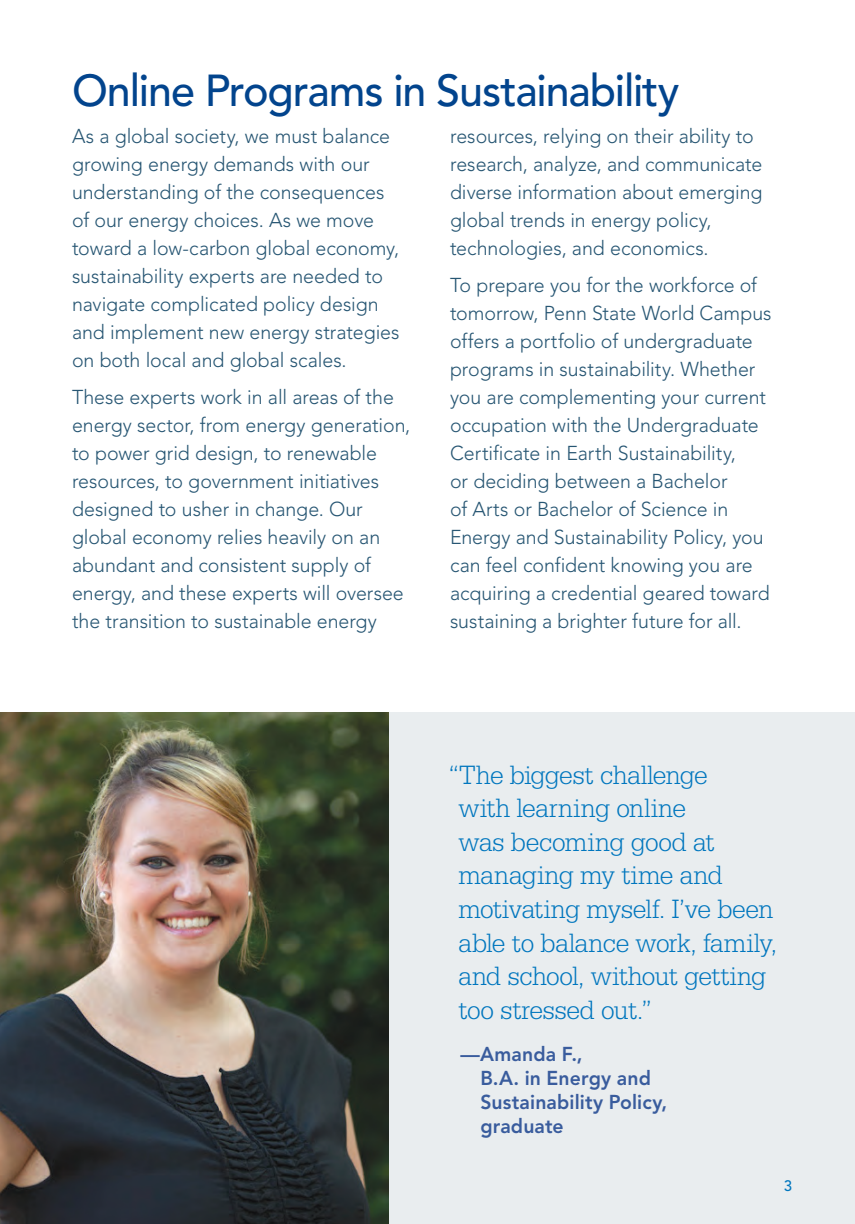
<style>
.page{position:relative;width:855px;height:1224px;background:#fff}
.page>*{position:absolute;margin:0;border:0;box-sizing:border-box;transform-origin:0 0}
.t1{font:500 44.4px "Avenir LT Std";letter-spacing:-.025em;color:#02448d}
.t2{font:300 28px/33.6px "Serifa Std";letter-spacing:-.015em;color:#0076be}
.t3{font:300 20px/28px "Avenir LT Std";letter-spacing:-.005em;color:#275673}
.t4{font:800 20px/24px "Avenir LT Std";letter-spacing:.005em;color:#395c9d}
.t5{font:500 15px "Avenir LT Std";color:#0076be}
</style>
<div class="page">
<div style="left:0;top:713px;width:855px;height:511px;background:#e9edef"></div>
<img style="left:0;top:713px;width:388px;height:511px">
<h1 class="t1" style="left:72px;top:65px;width:609px">Online Programs in Sustainability</h1>
<p class="t3" style="left:72px;top:122px;width:329px">As a global society, we must balance growing energy demands with our understanding of the consequences of our energy choices. As we move toward a low-carbon global economy, sustainability experts are needed to navigate complicated policy design and implement new energy strategies on both local and global scales.</p>
<p class="t3" style="left:72px;top:383px;width:340px">These experts work in all areas of the energy sector, from energy generation, to power grid design, to renewable resources, to government initiatives designed to usher in change. Our global economy relies heavily on an abundant and consistent supply of energy, and these experts will oversee the transition to sustainable energy</p>
<p class="t3" style="left:450px;top:122px;width:314px">resources, relying on their ability to research, analyze, and communicate diverse information about emerging global trends in energy policy, technologies, and economics.</p>
<p class="t3" style="left:450px;top:271px;width:323px">To prepare you for the workforce of tomorrow, Penn State World Campus offers a portfolio of undergraduate programs in sustainability. Whether you are complementing your current occupation with the Undergraduate Certificate in Earth Sustainability,<br>or deciding between a Bachelor<br>of Arts or Bachelor of Science in Energy and Sustainability Policy, you can feel confident knowing you are acquiring a credential geared toward sustaining a brighter future for all.</p>
<h2 class="t2" style="left:458px;top:758px;width:320px;text-indent:-10px">“The biggest challenge<br>with learning online<br>was becoming good at managing my time and motivating myself. I’ve been able to balance work, family, and school, without getting too stressed out.”</h2>
<p class="t4" style="left:480px;top:1042px;width:188px;text-indent:-20px">—Amanda F.,<br>B.A. in Energy and<br>Sustainability Policy, graduate</p>
<p class="t5" style="left:784px;top:1177px;width:10px">3</p>
</div>
